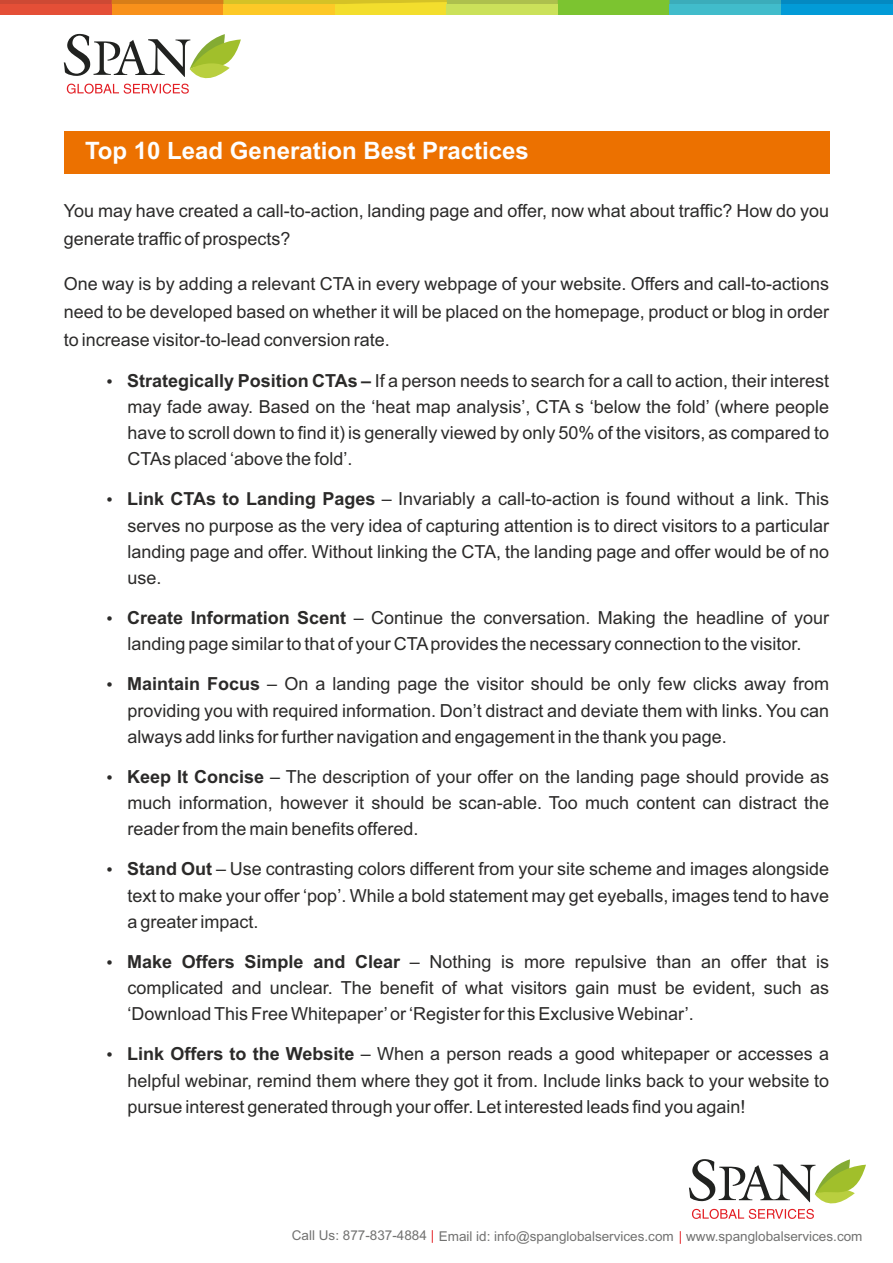
<style>
.page{position:relative;width:893px;height:1263px;background:#fff}
.page>*{position:absolute;margin:0;border:0;box-sizing:border-box;transform-origin:0 0}
.t1{font:700 24px "Arial";color:#fefefe}
.t2{font:18px/26.1px "Arial";color:#2b2a29;text-align:justify}
.t3{font:13.5px "Arial";color:#727271}
.s1{font-weight:700}
.s2{color:#e31e24}
</style>
<div class="page">
<div style="left:64px;top:131px;width:765px;height:43px;background:#ec7100"></div>
<svg style="left:0;top:0;width:112px;height:15px"></svg>
<hr style="left:112px;top:0;width:111px;height:4px;background:#d77e18">
<hr style="left:670px;top:0;width:111px;height:4px;background:#3bacba">
<svg style="left:781px;top:0;width:112px;height:15px"></svg>
<div style="left:1px;top:4px;width:111px;height:11px;background:#e44f37"></div>
<div style="left:112px;top:4px;width:111px;height:11px;background:#f8911b"></div>
<svg style="left:223px;top:0;width:447px;height:15px;background:#c6ca2e"></svg>
<div style="left:670px;top:4px;width:111px;height:11px;background:#41bccb"></div>
<div style="left:781px;top:4px;width:111px;height:11px;background:#029bd7"></div>
<div style="left:447px;top:4px;width:111px;height:11px;background:#cbe15a"></div>
<svg style="left:64px;top:34px;width:177px;height:60px"></svg>
<svg style="left:689px;top:1159px;width:177px;height:60px"></svg>
<h1 class="t1" style="left:85px;top:141px;width:445px">Top 10 Lead Generation Best Practices</h1>
<p class="t2" style="left:64px;top:198px;width:767px;line-height:28.2px">You may have created a call-to-action, landing page and offer, now what about traffic? How do you generate traffic of prospects?</p>
<p class="t2" style="left:64px;top:271px;width:767px;line-height:28.2px">One way is by adding a relevant CTA in every webpage of your website. Offers and call-to-actions need to be developed based on whether it will be placed on the homepage, product or blog in order to increase visitor-to-lead conversion rate.</p>
<p class="t2" style="left:128px;top:369px;width:703px;text-indent:-21px">• <span class="s1">Strategically Position CTAs –</span> If a person needs to search for a call to action, their interest may fade away. Based on the ‘heat map analysis’, CTA s ‘below the fold’ (where people have to scroll down to find it) is generally viewed by only 50% of the visitors, as compared to CTAs placed ‘above the fold’.</p>
<p class="t2" style="left:128px;top:488px;width:703px;text-indent:-21px">• <span class="s1">Link CTAs to Landing Pages</span> – Invariably a call-to-action is found without a link. This serves no purpose as the very idea of capturing attention is to direct visitors to a particular landing page and offer. Without linking the CTA, the landing page and offer would be of no use.</p>
<p class="t2" style="left:106px;top:606px;width:724px;text-align:center">• <span class="s1">Create Information Scent</span> – Continue the conversation. Making the headline of your landing page similar to that of your CTAprovides the necessary connection to the visitor.</p>
<p class="t2" style="left:128px;top:673px;width:703px;text-indent:-21px">• <span class="s1">Maintain Focus</span> – On a landing page the visitor should be only few clicks away from providing you with required information. Don’t distract and deviate them with links. You can always add links for further navigation and engagement in the thank you page.</p>
<p class="t2" style="left:127px;top:765px;width:703px;text-indent:-21px">• <span class="s1">Keep It Concise</span> – The description of your offer on the landing page should provide as much information, however it should be scan-able. Too much content can distract the reader from the main benefits offered.</p>
<p class="t2" style="left:127px;top:858px;width:703px;text-indent:-21px">• <span class="s1">Stand Out</span> – Use contrasting colors different from your site scheme and images alongside text to make your offer ‘pop’. While a bold statement may get eyeballs, images tend to have a greater impact.</p>
<p class="t2" style="left:127px;top:950px;width:703px;text-indent:-21px">• <span class="s1">Make Offers Simple and Clear</span> – Nothing is more repulsive than an offer that is complicated and unclear. The benefit of what visitors gain must be evident, such as ‘Download This Free Whitepaper’or ‘Register for this Exclusive Webinar’.</p>
<p class="t2" style="left:127px;top:1043px;width:703px;text-indent:-21px">• <span class="s1">Link Offers to the Website</span> – When a person reads a good whitepaper or accesses a helpful webinar, remind them where they got it from. Include links back to your website to pursue interest generated through your offer. Let interested leads find you again!</p>
<p class="t3" style="left:292px;top:1231px;width:572px">Call Us: 877-837-4884 <span class="s2">|</span> Email id: info@spanglobalservices.com <span class="s2">|</span> www.spanglobalservices.com</p>
</div>
